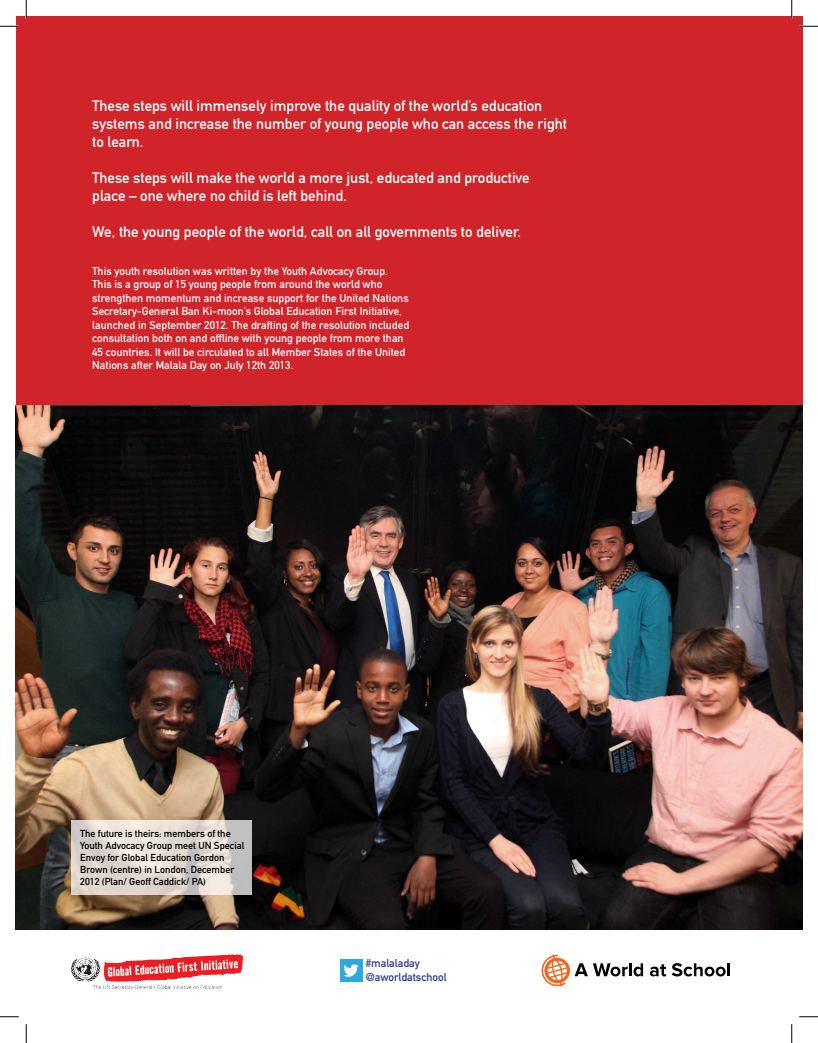
<style>
.page{position:relative;width:818px;height:1043px;background:#fff}
.page>*{position:absolute;margin:0;border:0;box-sizing:border-box;transform-origin:0 0}
.t1{font:15px/18px "DIN Mittelschrift Std";color:#fff}
.t2{font:11.25px/13.5px "DIN Mittelschrift Std";color:#fff}
.t3{font:11.25px "DIN Mittelschrift Std";color:#253f8e}
.t4{font:10px/12px "DIN Mittelschrift Std";color:#000}
</style>
<div class="page">
<div style="left:16px;top:16px;width:786px;height:446px;background:#d1232a"></div>
<img style="left:16px;top:406px;width:786px;height:523px">
<img style="left:71px;top:954px;width:172px;height:35px">
<svg style="left:650px;top:963px;width:79px;height:13px"></svg>
<svg style="left:541px;top:954px;width:102px;height:33px"></svg>
<div style="left:339px;top:959px;width:23px;height:23px;background:#2aaae1"></div>
<svg style="left:343px;top:964px;width:15px;height:12px"></svg>
<svg style="left:71px;top:820px;width:180px;height:74px;background:#ded7d0"></svg>
<svg style="left:0;top:25px;width:19px;height:2px"></svg>
<svg style="left:799px;top:25px;width:19px;height:2px"></svg>
<svg style="left:0;top:1016px;width:19px;height:1px"></svg>
<svg style="left:799px;top:1016px;width:19px;height:1px"></svg>
<svg style="left:25px;top:0;width:2px;height:19px"></svg>
<svg style="left:25px;top:1024px;width:2px;height:18px"></svg>
<svg style="left:790px;top:0;width:2px;height:19px"></svg>
<svg style="left:791px;top:1024px;width:1px;height:18px"></svg>
<p class="t1" style="left:92px;top:97px;width:451px">These steps will immensely improve the quality of the world’s education</p>
<p class="t1" style="left:92px;top:115px;width:476px">systems and increase the number of young people who can access the right to learn.</p>
<p class="t1" style="left:92px;top:169px;width:439px">These steps will make the world a more just, educated and productive</p>
<p class="t1" style="left:92px;top:187px;width:256px">place – one where no child is left behind.</p>
<p class="t1" style="left:92px;top:223px;width:430px">We, the young people of the world, call on all governments to deliver.</p>
<p class="t2" style="left:92px;top:264px;width:318px">This youth resolution was written by the Youth Advocacy Group.<br>This is a group of 15 young people from around the world who strengthen momentum and increase support for the United Nations Secretary-General Ban Ki-moon’s Global Education First Initiative, launched in September 2012. The drafting of the resolution included consultation both on and offline with young people from more than 45 countries. It will be circulated to all Member States of the United Nations after Malala Day on July 12th 2013.</p>
<p class="t4" style="left:80px;top:827px;width:165px">The future is theirs: members of the Youth Advocacy Group meet UN Special Envoy for Global Education Gordon Brown (centre) in London, December 2012 (Plan/ Geoff Caddick/ PA)</p>
<p class="t3" style="left:365px;top:956px;width:56px">#malaladay</p>
<p class="t3" style="left:365px;top:970px;width:82px">@aworldatschool</p>
</div>
